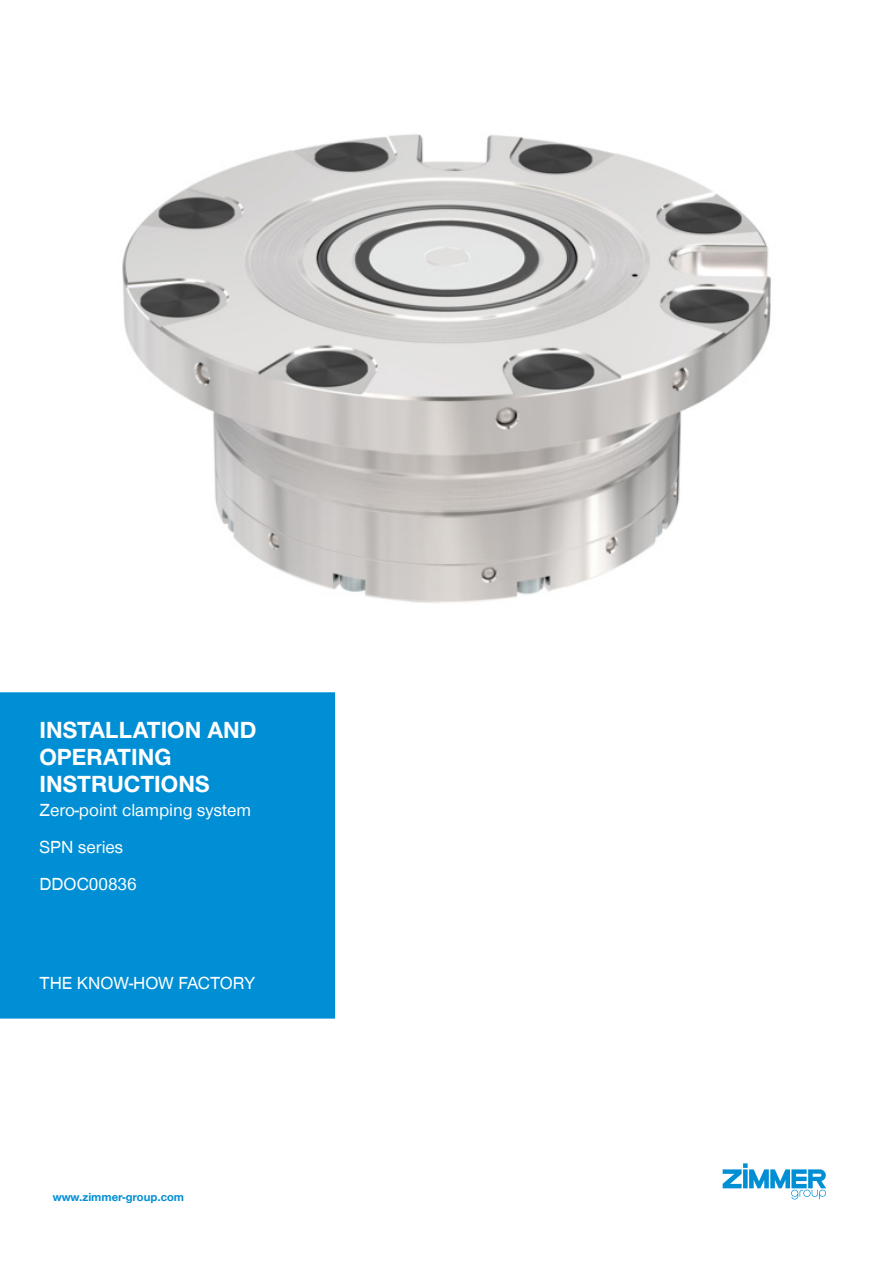
<style>
.page{position:relative;width:893px;height:1263px;background:#fff}
.page>*{position:absolute;margin:0;border:0;box-sizing:border-box;transform-origin:0 0}
.t1{font:700 24px/27px "Zimmer Group Sans Global";color:#fff}
.t2{font:18px/36.9px "Zimmer Group Sans Global";color:#fff}
.t3{font:700 12px "Zimmer Group Sans";color:#008fd5}
</style>
<div class="page">
<img style="left:122px;top:134px;width:649px;height:469px">
<svg style="left:723px;top:1163px;width:103px;height:37px"></svg>
<div style="left:0;top:692px;width:335px;height:326px;background:#008fd5"></div>
<h1 class="t1" style="left:40px;top:716px;width:218px">INSTALLATION AND<br>OPERATING<br>INSTRUCTIONS</h1>
<p class="t2" style="left:40px;top:792px;width:213px">Zero-point clamping system<br>SPN series<br>DDOC00836</p>
<p class="t2" style="left:40px;top:964px;width:217px">THE KNOW-HOW FACTORY</p>
<p class="t3" style="left:53px;top:1189px;width:133px">www.zimmer-group.com</p>
</div>
